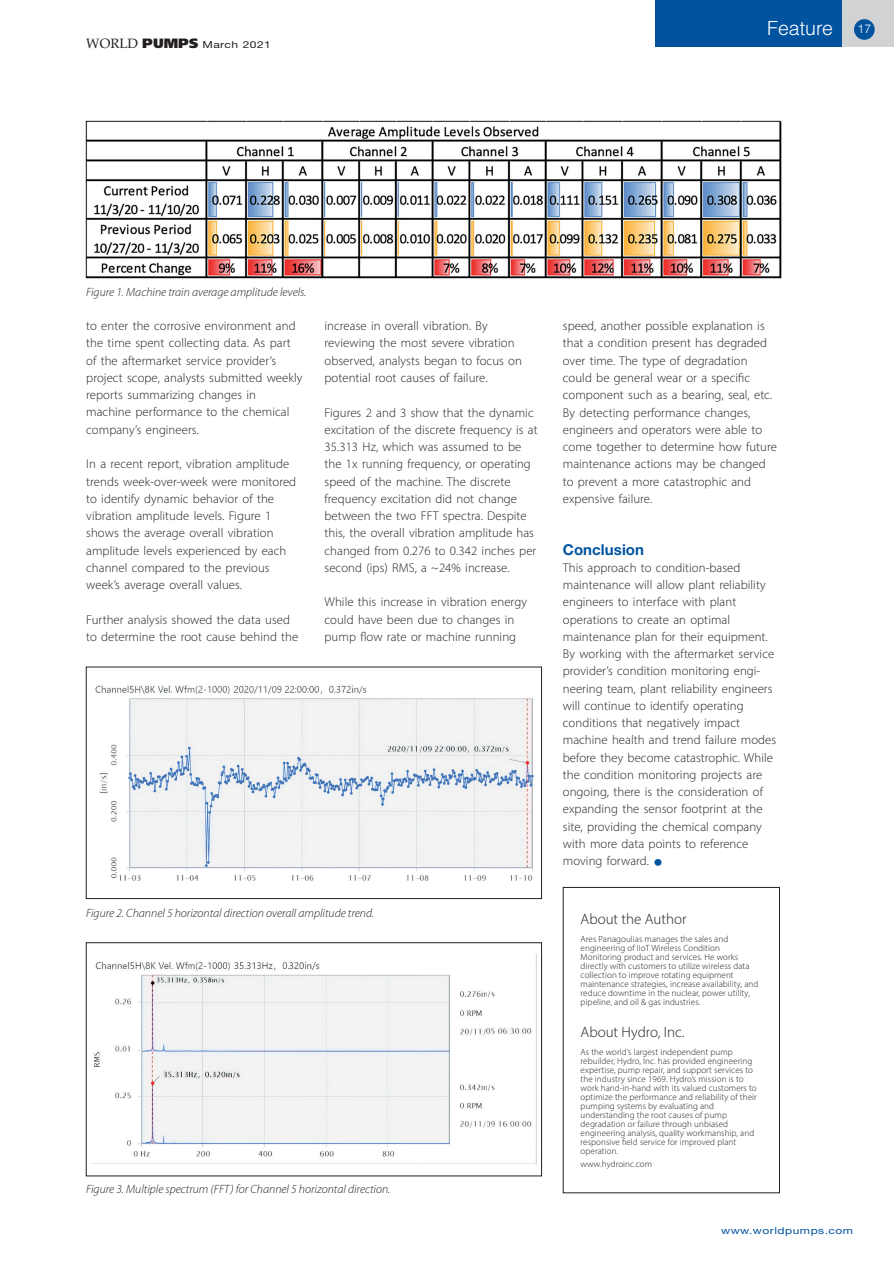
<style>
.page{position:relative;width:894px;height:1263px;background:#fff}
.page>*{position:absolute;margin:0;border:0;box-sizing:border-box;transform-origin:0 0}
.t1{font:33px "Myriad Pro";color:#0153a0}
.t2{font:300 19.5px "Helvetica LT Std";color:#fff}
.t3{font:300 15px "Myriad Pro";color:#231f20}
.t4{font:700 15px "Helvetica Neue LT Std";letter-spacing:.005em;color:#0153a0}
.t5{font:300 12.75px/17.2px "Myriad Pro";letter-spacing:.005em;color:#231f20}
.t6{font:italic 300 12px "Myriad Pro";color:#231f20}
.t7{font:300 12px "Helvetica LT Std";color:#fff}
.t8{font:9.6px "Helvetica Neue LT Std";letter-spacing:.04em;color:#231f20;scale:1.25 1}
.t9{font:9.6px "Helvetica Neue LT Std";letter-spacing:.04em;color:#0153a0;scale:1.25 1}
.t10{font:300 9px/9px "Myriad Pro";letter-spacing:.01em;color:#231f20}
.s1{font-family:"Palatino LT Std";font-size:13.5px}
.s2{font-family:"Frutiger LT Std";font-weight:900;font-size:13.5px}
</style>
<div class="page">
<div style="left:654px;top:0;width:187px;height:47px;background:#0153a0"></div>
<div style="left:841px;top:0;width:52px;height:47px;background:#d1d2d4"></div>
<div style="left:853px;top:19px;width:21px;height:21px;background:#0153a0;border-radius:50%"></div>
<img style="left:95px;top:685px;width:439px;height:196px">
<img style="left:85px;top:120px;width:697px;height:159px">
<img style="left:93px;top:955px;width:443px;height:208px">
<div style="left:86px;top:942px;width:455px;height:234px;border:1px solid #231f20"></div>
<p class="t8" style="left:86px;top:39px;width:149px"><span class="s1">WORLD</span> <span class="s2">PUMPS</span> March 2021</p>
<h2 class="t2" style="left:767px;top:16px;width:67px">Feature</h2>
<p class="t7" style="left:857px;top:21px;width:15px">17</p>
<p class="t6" style="left:86px;top:285px;width:222px">Figure 1. Machine train average amplitude levels.</p>
<p class="t5" style="left:86px;top:317px;width:218px">to enter the corrosive environment and the time spent collecting data. As part of the aftermarket service provider’s project scope, analysts submitted weekly reports summarizing changes in machine performance to the chemical company’s engineers.</p>
<p class="t5" style="left:86px;top:455px;width:211px">In a recent report, vibration amplitude trends week-over-week were monitored to identify dynamic behavior of the vibration amplitude levels. Figure 1 shows the average overall vibration amplitude levels experienced by each channel compared to the previous week’s average overall values.</p>
<p class="t5" style="left:86px;top:610px;width:213px">Further analysis showed the data used to determine the root cause behind the</p>
<p class="t5" style="left:324px;top:317px;width:199px">increase in overall vibration. By reviewing the most severe vibration observed, analysts began to focus on potential root causes of failure.</p>
<p class="t5" style="left:324px;top:403px;width:215px">Figures 2 and 3 show that the dynamic excitation of the discrete frequency is at 35.313 Hz, which was assumed to be the 1x running frequency, or operating speed of the machine. The discrete frequency excitation did not change between the two FFT spectra. Despite this, the overall vibration amplitude has changed from 0.276 to 0.342 inches per second (ips) RMS, a ~24% increase.</p>
<p class="t5" style="left:324px;top:593px;width:204px">While this increase in vibration energy could have been due to changes in pump flow rate or machine running</p>
<p class="t6" style="left:86px;top:906px;width:289px">Figure 2. Channel 5 horizontal direction overall amplitude trend.</p>
<p class="t6" style="left:86px;top:1182px;width:305px">Figure 3. Multiple spectrum (FFT) for Channel 5 horizontal direction.</p>
<p class="t5" style="left:562px;top:317px;width:215px">speed, another possible explanation is that a condition present has degraded over time. The type of degradation could be general wear or a specific component such as a bearing, seal, etc.<br>By detecting performance changes, engineers and operators were able to come together to determine how future maintenance actions may be changed to prevent a more catastrophic and expensive failure.</p>
<p class="t4" style="left:562px;top:540px;width:83px">Conclusion</p>
<p class="t5" style="left:562px;top:559px;width:215px">This approach to condition-based maintenance will allow plant reliability engineers to interface with plant operations to create an optimal maintenance plan for their equipment.<br>By working with the aftermarket service provider’s condition monitoring engi&shy;neering team, plant reliability engineers will continue to identify operating conditions that negatively impact machine health and trend failure modes before they become catastrophic. While the condition monitoring projects are ongoing, there is the consideration of expanding the sensor footprint at the site, providing the chemical company with more data points to reference moving forward.</p>
<h1 class="t1" style="left:653px;top:839px;width:11px">•</h1>
<p class="t3" style="left:580px;top:910px;width:107px">About the Author</p>
<p class="t10" style="left:580px;top:934px;width:179px">Ares Panagoulias manages the sales and engineering of IIoT Wireless Condition Monitoring product and services. He works directly with customers to utilize wireless data collection to improve rotating equipment maintenance strategies, increase availability, and reduce downtime in the nuclear, power utility, pipeline, and oil &amp; gas industries.</p>
<p class="t3" style="left:580px;top:1023px;width:105px">About Hydro, Inc.</p>
<p class="t10" style="left:580px;top:1047px;width:178px">As the world’s largest independent pump rebuilder, Hydro, Inc. has provided engineering expertise, pump repair, and support services to the industry since 1969. Hydro’s mission is to work hand-in-hand with its valued customers to optimize the performance and reliability of their pumping systems by evaluating and understanding the root causes of pump degradation or failure through unbiased engineering analysis, quality workmanship, and responsive field service for improved plant operation.</p>
<p class="t10" style="left:580px;top:1159px;width:73px">www.hydroinc.com</p>
<p class="t9" style="left:720px;top:1224px;width:107px">www.worldpumps.com</p>
</div>
